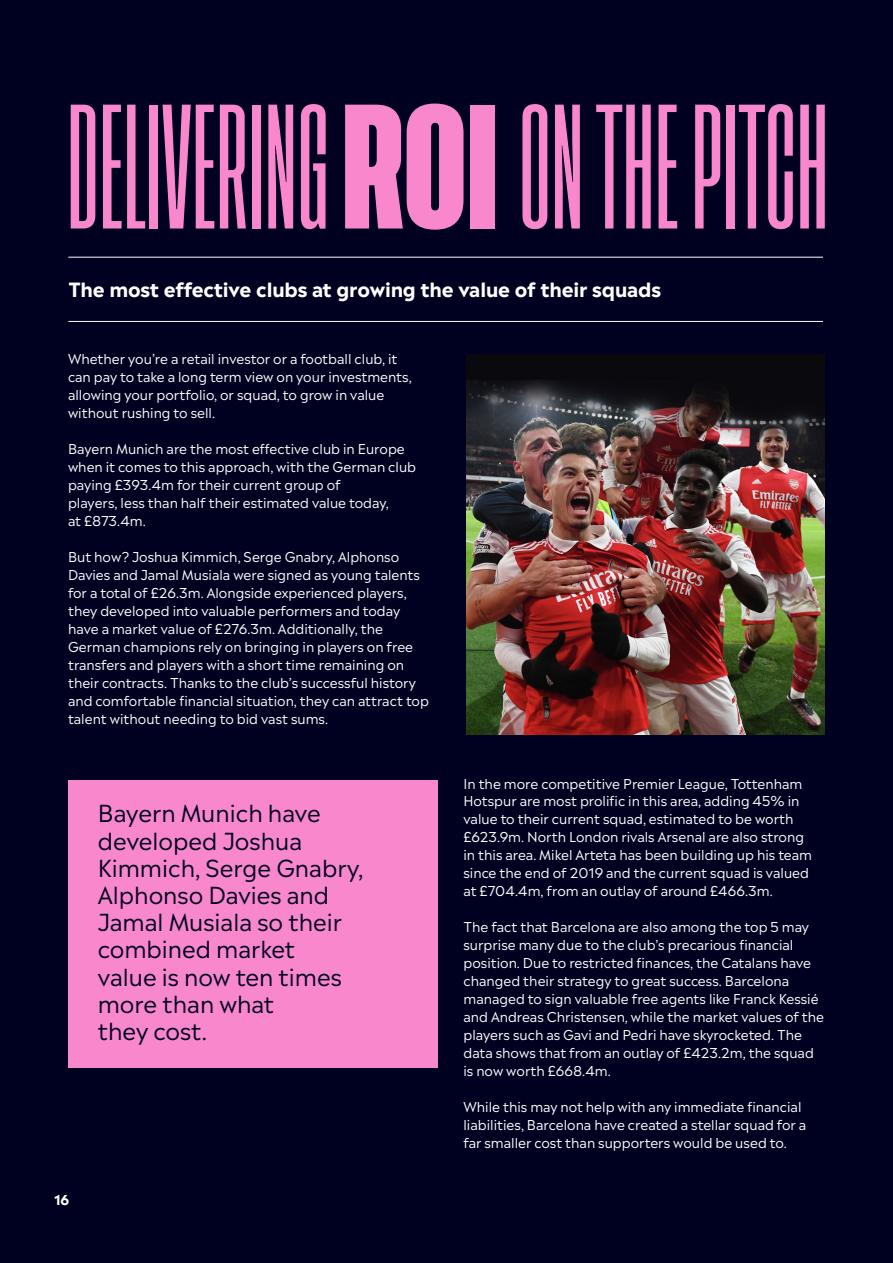
<style>
.page{position:relative;width:893px;height:1263px;background:#000021}
.page>*{position:absolute;margin:0;border:0;box-sizing:border-box;transform-origin:0 0}
.t1{font:500 131.1px "Tusker Grotesk 2500";color:#f887cc}
.t2{font:23.25px/27.2px "Madera";color:#000021}
.t3{font:700 19.5px "Madera W01";letter-spacing:-.01em;color:#fff}
.t4{font:13.5px/18px "Madera";color:#fff}
.t5{font:700 13.5px "Madera W01";color:#fff}
.s1{font-family:"Tusker Grotesk 4700";font-weight:700}
</style>
<div class="page">
<hr style="left:68px;top:257px;width:755px;height:1px;background:#fff">
<img style="left:467px;top:354px;width:357px;height:380px">
<hr style="left:68px;top:321px;width:755px;height:1px;background:#fff">
<div style="left:68px;top:780px;width:369px;height:287px;background:#f887cc"></div>
<p class="t1" style="left:67px;top:90px;width:763px">DELIVERING <span class="s1">ROI</span> ON THE PITCH</p>
<p class="t3" style="left:68px;top:277px;width:594px">The most effective clubs at growing the value of their squads</p>
<p class="t4" style="left:68px;top:349px;width:345px">Whether you’re a retail investor or a football club, it can pay to take a long term view on your investments, allowing your portfolio, or squad, to grow in value without rushing to sell.</p>
<p class="t4" style="left:68px;top:439px;width:350px">Bayern Munich are the most effective club in Europe when it comes to this approach, with the German club paying £393.4m for their current group of<br>players, less than half their estimated value today,<br>at £873.4m.</p>
<p class="t4" style="left:68px;top:546px;width:362px">But how? Joshua Kimmich, Serge Gnabry, Alphonso Davies and Jamal Musiala were signed as young talents for a total of £26.3m. Alongside experienced players, they developed into valuable performers and today have a market value of £276.3m. Additionally, the German champions rely on bringing in players on free transfers and players with a short time remaining on their contracts. Thanks to the club’s successful history and comfortable financial situation, they can attract top talent without needing to bid vast sums.</p>
<p class="t2" style="left:98px;top:797px;width:267px">Bayern Munich have developed Joshua<br>Kimmich, Serge Gnabry,<br>Alphonso Davies and<br>Jamal Musiala so their combined market<br>value is now ten times more than what<br>they cost.</p>
<p class="t5" style="left:54px;top:1191px;width:17px">16</p>
<p class="t4" style="left:463px;top:773px;width:350px">In the more competitive Premier League, Tottenham Hotspur are most prolific in this area, adding 45% in value to their current squad, estimated to be worth £623.9m. North London rivals Arsenal are also strong in this area. Mikel Arteta has been building up his team since the end of 2019 and the current squad is valued at £704.4m, from an outlay of around £466.3m.</p>
<p class="t4" style="left:463px;top:917px;width:362px">The fact that Barcelona are also among the top 5 may surprise many due to the club’s precarious financial position. Due to restricted finances, the Catalans have changed their strategy to great success. Barcelona managed to sign valuable free agents like Franck Kessié and Andreas Christensen, while the market values of the players such as Gavi and Pedri have skyrocketed. The data shows that from an outlay of £423.2m, the squad is now worth £668.4m.</p>
<p class="t4" style="left:463px;top:1097px;width:344px">While this may not help with any immediate financial liabilities, Barcelona have created a stellar squad for a far smaller cost than supporters would be used to.</p>
</div>
